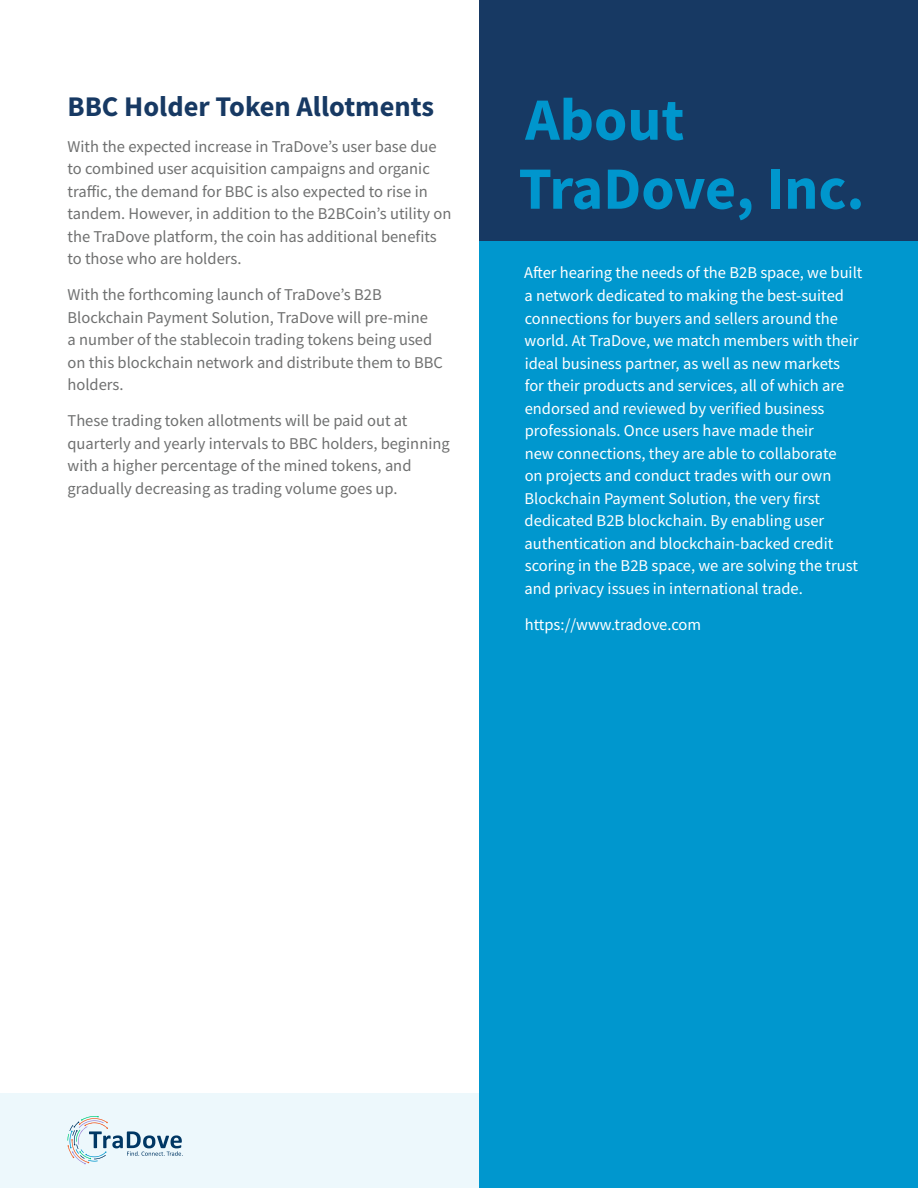
<style>
.page{position:relative;width:918px;height:1188px;background:#fff}
.page>*{position:absolute;margin:0;border:0;box-sizing:border-box;transform-origin:0 0}
.t1{font:700 60px/69px "Source Sans Pro";color:#0096cd}
.t2{font:700 28.5px "Source Sans Pro";color:#173963}
.t3{font:16.5px/22.5px "Source Sans Pro";color:#6f7070}
.t4{font:16.5px/22.5px "Source Sans Pro";color:#fff}
</style>
<div class="page">
<div style="left:0;top:1094px;width:918px;height:94px;background:#edf8fc"></div>
<svg style="left:68px;top:1116px;width:115px;height:48px"></svg>
<div style="left:479px;top:186px;width:439px;height:1002px;background:#0097ce"></div>
<div style="left:479px;top:0;width:439px;height:241px;background:#173963"></div>
<h2 class="t2" style="left:68px;top:87px;width:368px">BBC Holder Token Allotments</h2>
<p class="t3" style="left:68px;top:135px;width:385px">With the expected increase in TraDove’s user base due to combined user acquisition campaigns and organic traffic, the demand for BBC is also expected to rise in tandem. However, in addition to the B2BCoin’s utility on the TraDove platform, the coin has additional benefits to those who are holders.</p>
<p class="t3" style="left:68px;top:284px;width:377px">With the forthcoming launch of TraDove’s B2B Blockchain Payment Solution, TraDove will pre-mine<br>a number of the stablecoin trading tokens being used on this blockchain network and distribute them to BBC holders.</p>
<p class="t3" style="left:68px;top:410px;width:384px">These trading token allotments will be paid out at quarterly and yearly intervals to BBC holders, beginning with a higher percentage of the mined tokens, and gradually decreasing as trading volume goes up.</p>
<h1 class="t1" style="left:519px;top:84px;width:347px">About<br>TraDove, Inc.</h1>
<p class="t4" style="left:524px;top:262px;width:340px">After hearing the needs of the B2B space, we built a network dedicated to making the best-suited connections for buyers and sellers around the world. At TraDove, we match members with their ideal business partner, as well as new markets for their products and services, all of which are endorsed and reviewed by verified business professionals. Once users have made their<br>new connections, they are able to collaborate<br>on projects and conduct trades with our own Blockchain Payment Solution, the very first dedicated B2B blockchain. By enabling user authentication and blockchain-backed credit scoring in the B2B space, we are solving the trust and privacy issues in international trade.</p>
<p class="t4" style="left:525px;top:613px;width:178px">https://www.tradove.com</p>
</div>
